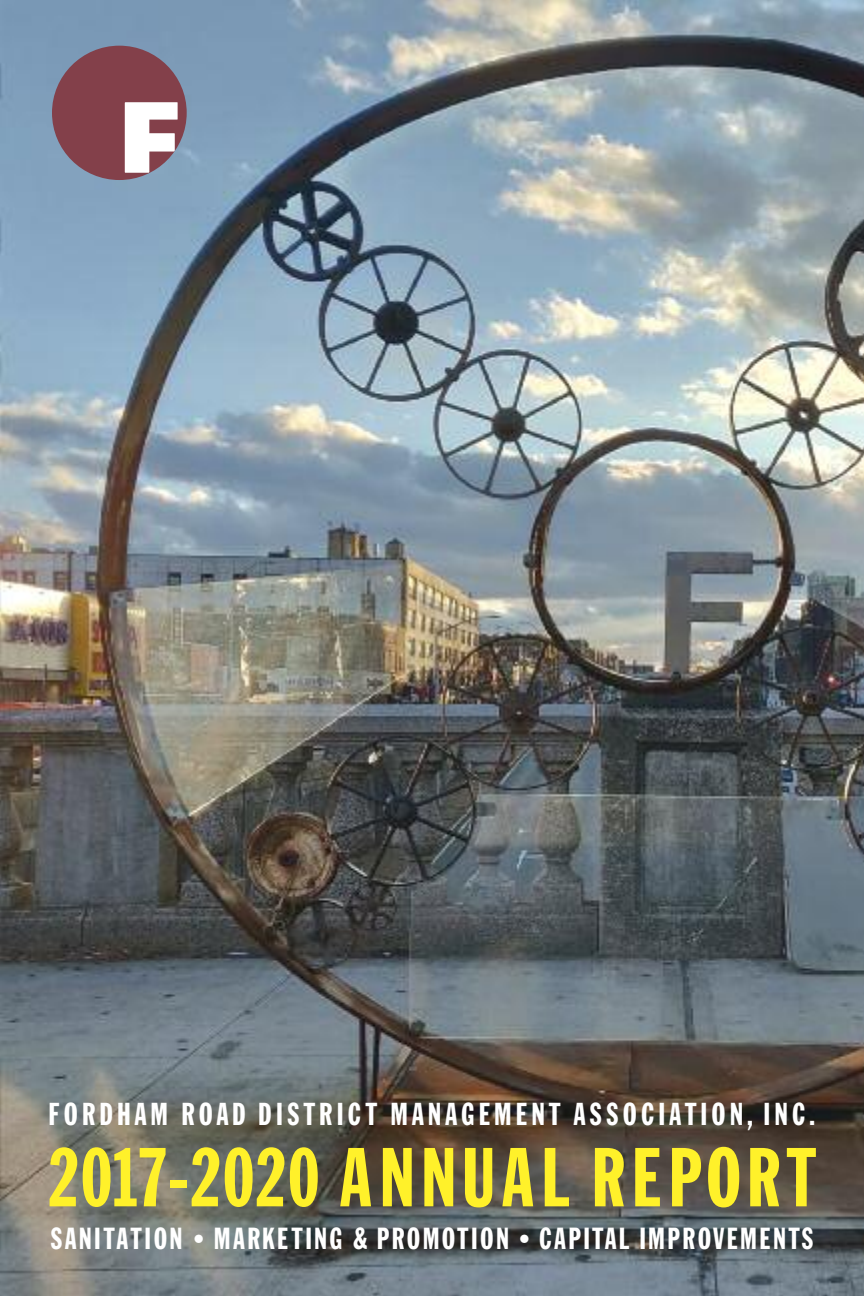
<style>
.page{position:relative;width:864px;height:1296px;background:#fff}
.page>*{position:absolute;margin:0;border:0;box-sizing:border-box;transform-origin:0 0}
.t1{font:82px "Franklin Gothic Extra Cond";letter-spacing:.07em;color:#fff12a}
.t2{font:33.2px "Franklin Gothic EF Extra Condens";letter-spacing:.125em;color:#fff}
.t3{font:32px "Franklin Gothic EF Extra Condens";letter-spacing:.075em;color:#fff}
.s1{font-size:30px}
</style>
<div class="page">
<img style="left:0;top:0;width:864px;height:1296px">
<svg style="left:52px;top:46px;width:135px;height:134px;background:#94707d"></svg>
<p class="t2" style="left:49px;top:1094px;width:768px">FORDHAM ROAD DISTRICT MANAGEMENT ASSOCIATION, INC.</p>
<h1 class="t1" style="left:49px;top:1148px;width:768px">2017-2020 ANNUAL REPORT</h1>
<p class="t3" style="left:51px;top:1219px;width:764px">SANITATION <span class="s1">•</span>MARKETING &amp; PROMOTION<span class="s1">•</span>CAPITAL IMPROVEMENTS</p>
</div>
